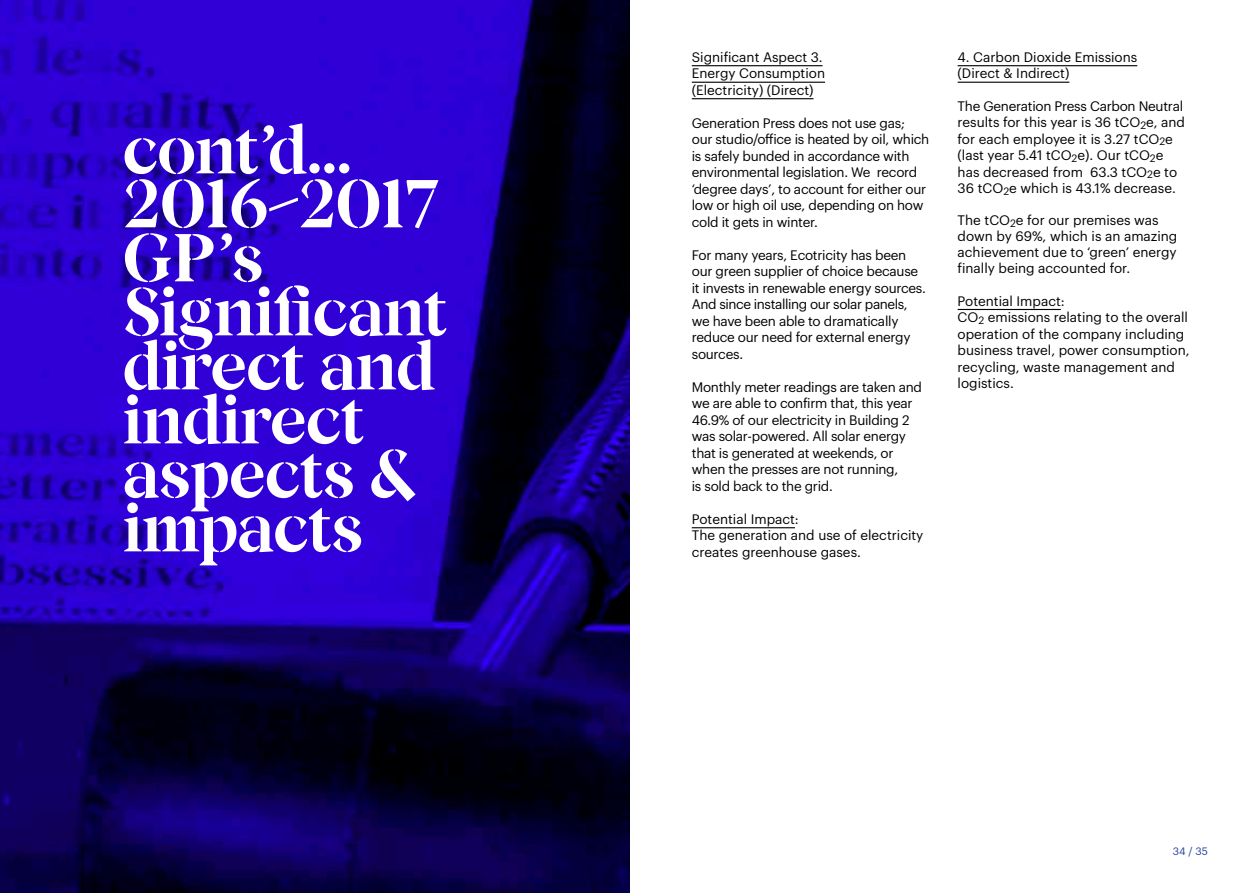
<style>
.page{position:relative;width:1259px;height:893px;background:#fff}
.page>*{position:absolute;margin:0;border:0;box-sizing:border-box;transform-origin:0 0}
.t1{font:67.5px/54px "Poynings Demi Bold Stencil";letter-spacing:-.02em;color:#fff}
.t2{font:13.5px/16.5px "Graphik";letter-spacing:-.02em;color:#000}
.t3{font:13.5px/16.5px "Graphik";color:#000}
.t4{font:10.5px "Graphik";color:#223f99}
</style>
<div class="page">
<img style="left:0;top:0;width:629px;height:893px">
<hr style="left:692px;top:65px;width:130px;height:1px;background:#000">
<hr style="left:692px;top:82px;width:133px;height:1px;background:#000">
<hr style="left:692px;top:98px;width:121px;height:1px;background:#000">
<hr style="left:692px;top:527px;width:103px;height:1px;background:#000">
<hr style="left:957px;top:65px;width:180px;height:1px;background:#000">
<hr style="left:957px;top:82px;width:112px;height:1px;background:#000">
<hr style="left:957px;top:309px;width:103px;height:1px;background:#000">
<h1 class="t1" style="left:123px;top:123px;width:327px">cont’d...<br>2016-2017<br>GP’s<br>Significant direct and indirect aspects &amp; impacts</h1>
<p class="t3" style="left:692px;top:48px;width:135px">Significant Aspect 3.<br>Energy Consumption (Electricity) (Direct)</p>
<p class="t2" style="left:692px;top:114px;width:239px">Generation Press does not use gas;<br>our studio/office is heated by oil, which is safely bunded in accordance with environmental legislation. We record ‘degree days’, to account for either our low or high oil use, depending on how cold it gets in winter.</p>
<p class="t2" style="left:692px;top:246px;width:236px">For many years, Ecotricity has been our green supplier of choice because it invests in renewable energy sources.<br>And since installing our solar panels, we have been able to dramatically reduce our need for external energy sources.</p>
<p class="t2" style="left:692px;top:378px;width:232px">Monthly meter readings are taken and we are able to confirm that, this year 46.9% of our electricity in Building 2 was solar-powered. All solar energy that is generated at weekends, or when the presses are not running,<br>is sold back to the grid.</p>
<p class="t3" style="left:692px;top:510px;width:233px">Potential Impact:<br>The generation and use of electricity creates greenhouse gases.</p>
<p class="t3" style="left:957px;top:48px;width:181px">4. Carbon Dioxide Emissions (Direct &amp; Indirect)</p>
<p class="t3" style="left:957px;top:96px;width:229px">The Generation Press Carbon Neutral results for this year is 36 tCO<sub>2</sub>e, and for each employee it is 3.27 tCO<sub>2</sub>e (last year 5.41 tCO<sub>2</sub>e). Our tCO<sub>2</sub>e has decreased from 63.3 tCO<sub>2</sub>e to 36 tCO<sub>2</sub>e which is 43.1% decrease.</p>
<p class="t3" style="left:957px;top:212px;width:221px;line-height:15.8px">The tCO<sub>2</sub>e for our premises was down by 69%, which is an amazing achievement due to ‘green’ energy finally being accounted for.</p>
<p class="t3" style="left:957px;top:291px;width:233px">Potential Impact:<br>CO<sub>2</sub> emissions relating to the overall operation of the company including business travel, power consumption, recycling, waste management and logistics.</p>
<p class="t4" style="left:1173px;top:843px;width:37px">34 / 35</p>
</div>
